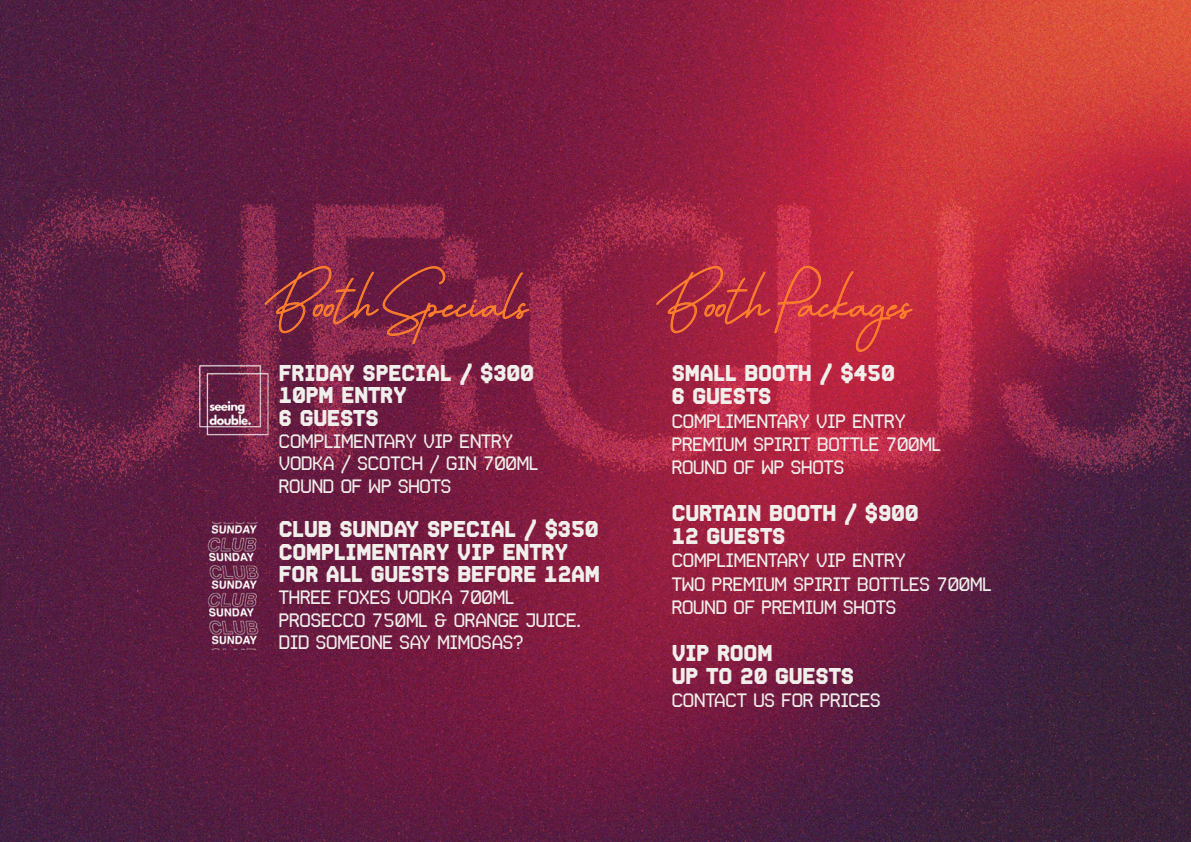
<style>
.page{position:relative;width:1191px;height:842px;background:#fff}
.page>*{position:absolute;margin:0;border:0;box-sizing:border-box;transform-origin:0 0}
.t1{font:45px "Cutyle Monoline Script Demo";letter-spacing:-.01em;color:#f47721}
.t2{font:700 22.8px/22.3px "Rolanti";letter-spacing:-.01em;color:#f1efeb}
.t3{font:100 19.4px/22.3px "Rolanti";letter-spacing:-.01em;color:#f1efeb}
</style>
<div class="page">
<img style="left:0;top:0;width:1191px;height:842px">
<svg style="left:656px;top:265px;width:257px;height:88px;background:#bc2e3f"></svg>
<svg style="left:264px;top:265px;width:266px;height:80px;background:#872a43"></svg>
<h1 class="t1" style="left:265px;top:274px;width:262px">Booth Specials</h1>
<p class="t2" style="left:279px;top:360px;width:257px">FRIDAY SPECIAL / $300<br>10PM ENTRY<br>6 GUESTS</p>
<p class="t3" style="left:279px;top:430px;width:261px">COMPLIMENTARY VIP ENTRY<br>VODKA / SCOTCH / GIN 700ML<br>ROUND OF WP SHOTS</p>
<p class="t2" style="left:279px;top:517px;width:323px">CLUB SUNDAY SPECIAL / $350<br>COMPLIMENTARY VIP ENTRY<br>FOR ALL GUESTS BEFORE 12AM</p>
<p class="t3" style="left:279px;top:586px;width:303px">THREE FOXES VODKA 700ML<br>PROSECCO 750ML &amp; ORANGE JUICE.<br>DID SOMEONE SAY MIMOSAS?</p>
<p class="t2" style="left:671px;top:360px;width:225px;line-height:23.3px">SMALL BOOTH / $450<br>6 GUESTS</p>
<p class="t3" style="left:671px;top:409px;width:271px;line-height:23.3px">COMPLIMENTARY VIP ENTRY<br>PREMIUM SPIRIT BOTTLE 700ML<br>ROUND OF WP SHOTS</p>
<p class="t2" style="left:671px;top:500px;width:248px;line-height:23.3px">CURTAIN BOOTH / $900<br>12 GUESTS</p>
<p class="t3" style="left:671px;top:549px;width:321px;line-height:23.3px">COMPLIMENTARY VIP ENTRY<br>TWO PREMIUM SPIRIT BOTTLES 700ML<br>ROUND OF PREMIUM SHOTS</p>
<p class="t2" style="left:671px;top:640px;width:184px;line-height:23.3px">VIP ROOM<br>UP TO 20 GUESTS</p>
<p class="t3" style="left:671px;top:689px;width:211px">CONTACT US FOR PRICES</p>
</div>
